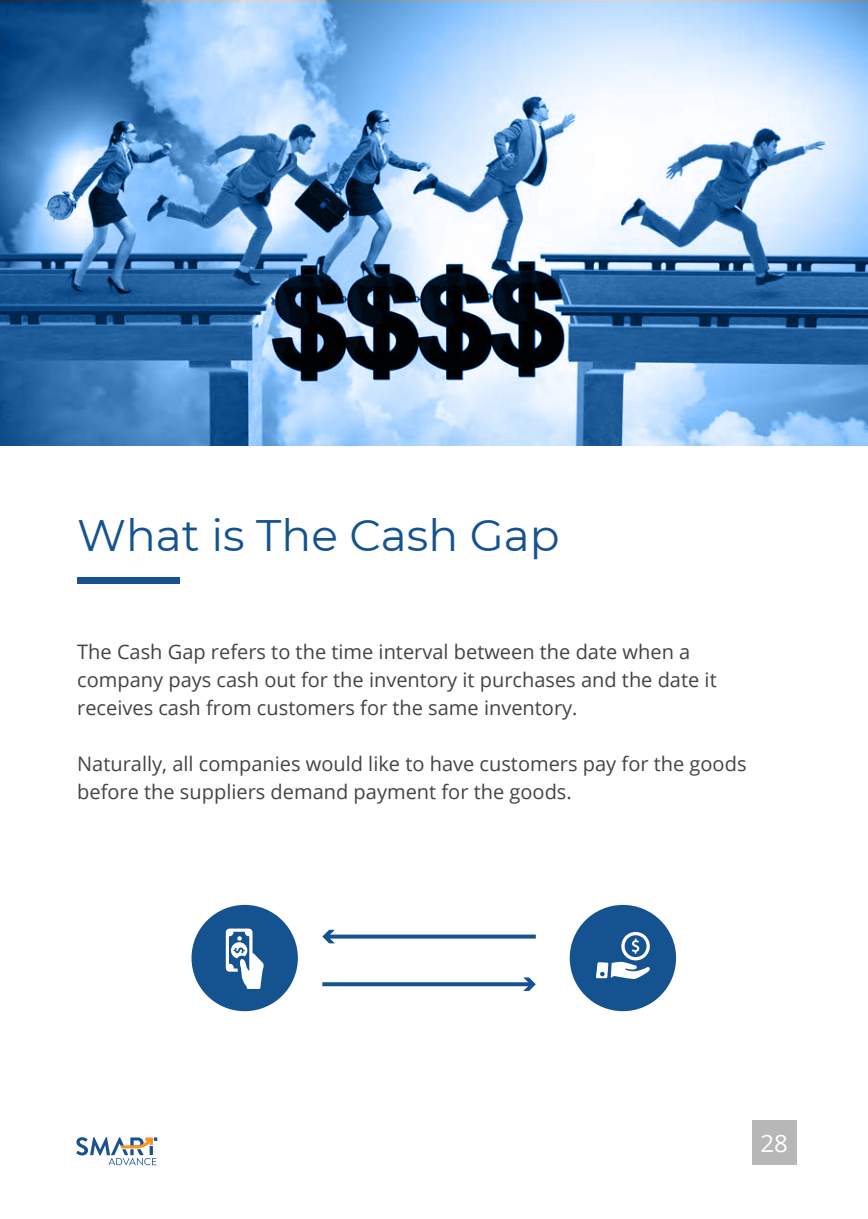
<style>
.page{position:relative;width:868px;height:1219px;background:#fff}
.page>*{position:absolute;margin:0;border:0;box-sizing:border-box;transform-origin:0 0}
.t1{font:44px "Montserrat";color:#155290}
.t2{font:24px "Open Sans";color:#fff}
.t3{font:20px/28px "Open Sans";color:#444}
</style>
<div class="page">
<div style="left:569px;top:905px;width:107px;height:106px;background:#155290;border-radius:50%"></div>
<div style="left:751px;top:1120px;width:45px;height:45px;background:#b7b7b7"></div>
<div style="left:77px;top:578px;width:102px;height:6px;background:#155290"></div>
<div style="left:191px;top:905px;width:107px;height:106px;background:#155290;border-radius:50%"></div>
<svg style="left:335px;top:935px;width:200px;height:4px"></svg>
<svg style="left:322px;top:930px;width:13px;height:13px"></svg>
<svg style="left:322px;top:982px;width:201px;height:4px"></svg>
<svg style="left:523px;top:977px;width:12px;height:14px"></svg>
<svg style="left:596px;top:932px;width:54px;height:47px"></svg>
<svg style="left:226px;top:929px;width:38px;height:60px"></svg>
<svg style="left:0;top:2px;width:867px;height:443px"></svg>
<svg style="left:76px;top:1137px;width:81px;height:28px"></svg>
<h1 class="t1" style="left:77px;top:505px;width:484px">What is The Cash Gap</h1>
<p class="t3" style="left:77px;top:637px;width:641px">The Cash Gap refers to the time interval between the date when a company pays cash out for the inventory it purchases and the date it receives cash from customers for the same inventory.</p>
<p class="t3" style="left:77px;top:749px;width:670px">Naturally, all companies would like to have customers pay for the goods before the suppliers demand payment for the goods.</p>
<p class="t2" style="left:760px;top:1134px;width:29px">28</p>
</div>
